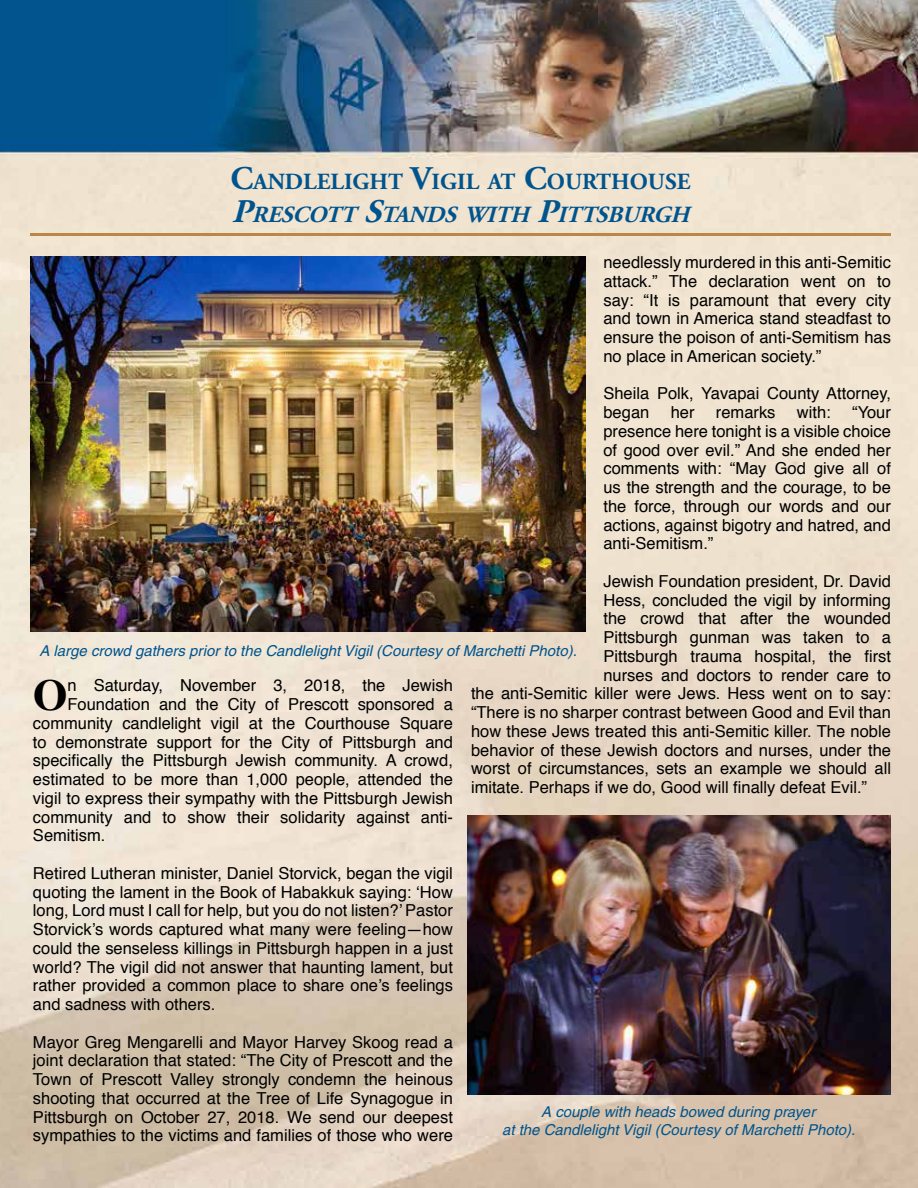
<style>
.page{position:relative;width:918px;height:1188px;background:#fff}
.page>*{position:absolute;margin:0;border:0;box-sizing:border-box;transform-origin:0 0}
.t1{font:700 44.25px "Times";color:#000}
.t2{font:700 23.1px/33px "Adobe Garamond";color:#00548d}
.t3{font:16.5px/18.8px "Helvetica";color:#000;text-align:justify}
.t4{font:italic 15px/18px "Helvetica";color:#00548d;text-align:center}
.s1{font-size:33px}
.s2{font-style:italic;font-size:33px}
.s3{font-style:italic}
</style>
<div class="page">
<img style="left:0;top:0;width:918px;height:1188px">
<hr style="left:30px;top:233px;width:861px;height:3px;background:#ba8748">
<img style="left:30px;top:256px;width:555px;height:375px">
<img style="left:467px;top:815px;width:424px;height:279px">
<h2 class="t2" style="left:231px;top:166px;width:467px"><span class="s1">C</span>ANDLELIGHT <span class="s1">V</span>IGIL AT <span class="s1">C</span>OURTHOUSE<br><span class="s2">P</span><span class="s3">RESCOTT</span> <span class="s2">S</span><span class="s3">TANDS WITH</span> <span class="s2">P</span><span class="s3">ITTSBURGH</span></h2>
<p class="t3" style="left:603px;top:254px;width:289px">needlessly murdered in this anti-Semitic attack.” The declaration went on to say: “It is paramount that every city and town in America stand steadfast to ensure the poison of anti-Semitism has no place in American society.”</p>
<p class="t3" style="left:603px;top:385px;width:289px">Sheila Polk, Yavapai County Attorney, began</p>
<p class="t3" style="left:603px;top:404px;width:289px;text-indent:249px">“Your presence here tonight is a visible choice of good over evil.” And she ended her comments with: “May God give all of us the strength and the courage, to be the force, through our words and our actions, against bigotry and hatred, and anti-Semitism.”</p>
<p class="t3" style="left:603px;top:572px;width:289px">Jewish Foundation president, Dr. David</p>
<p class="t3" style="left:603px;top:591px;width:289px">Hess, concluded the vigil by informing</p>
<p class="t3" style="left:603px;top:610px;width:289px">the crowd that after the wounded</p>
<p class="t3" style="left:603px;top:628px;width:289px">Pittsburgh gunman was taken to a</p>
<p class="t3" style="left:603px;top:647px;width:289px">Pittsburgh trauma hospital, the first</p>
<p class="t3" style="left:603px;top:666px;width:289px">nurses and doctors to render care to</p>
<p class="t3" style="left:471px;top:685px;width:422px">the anti-Semitic killer were Jews. Hess went on to say:</p>
<p class="t3" style="left:471px;top:703px;width:421px">“There is no sharper contrast between Good and Evil than</p>
<p class="t3" style="left:471px;top:722px;width:422px">how these Jews treated this anti-Semitic killer. The noble</p>
<p class="t3" style="left:471px;top:741px;width:422px">behavior of these Jewish doctors and nurses, under the</p>
<p class="t3" style="left:471px;top:760px;width:422px">worst of circumstances, sets an example we should all</p>
<p class="t3" style="left:471px;top:778px;width:398px">imitate. Perhaps if we do, Good will finally defeat Evil.”</p>
<p class="t3" style="left:671px;top:404px;width:25px">her</p>
<p class="t3" style="left:716px;top:404px;width:61px">remarks</p>
<p class="t3" style="left:797px;top:404px;width:35px">with:</p>
<p class="t4" style="left:39px;top:642px;width:539px">A large crowd gathers prior to the Candlelight Vigil (Courtesy of Marchetti Photo).</p>
<h1 class="t1" style="left:33px;top:653px;width:36px">O</h1>
<p class="t3" style="left:67px;top:677px;width:387px">n Saturday, November 3, 2018, the Jewish</p>
<p class="t3" style="left:67px;top:696px;width:387px">Foundation and the City of Prescott sponsored a</p>
<p class="t3" style="left:33px;top:714px;width:421px">community candlelight vigil at the Courthouse Square</p>
<p class="t3" style="left:33px;top:733px;width:422px">to demonstrate support for the City of Pittsburgh and</p>
<p class="t3" style="left:33px;top:752px;width:421px">specifically the Pittsburgh Jewish community. A crowd,</p>
<p class="t3" style="left:33px;top:771px;width:422px">estimated to be more than 1,000 people, attended the</p>
<p class="t3" style="left:33px;top:789px;width:421px">vigil to express their sympathy with the Pittsburgh Jewish</p>
<p class="t3" style="left:33px;top:808px;width:421px">community and to show their solidarity against anti-</p>
<p class="t3" style="left:33px;top:827px;width:74px">Semitism.</p>
<p class="t3" style="left:33px;top:864px;width:421px">Retired Lutheran minister, Daniel Storvick, began the vigil quoting the lament in the Book of Habakkuk saying: ‘How long, Lord must I call for help, but you do not listen?’ Pastor Storvick’s words captured what many were feeling—how could the senseless killings in Pittsburgh happen in a just world? The vigil did not answer that haunting lament, but rather provided a common place to share one’s feelings and sadness with others.</p>
<p class="t3" style="left:33px;top:1033px;width:422px">Mayor Greg Mengarelli and Mayor Harvey Skoog read a joint declaration that stated: “The City of Prescott and the Town of Prescott Valley strongly condemn the heinous shooting that occurred at the Tree of Life Synagogue in Pittsburgh on October 27, 2018. We send our deepest sympathies to the victims and families of those who were</p>
<p class="t4" style="left:502px;top:1103px;width:355px">A couple with heads bowed during prayer<br>at the Candlelight Vigil (Courtesy of Marchetti Photo).</p>
</div>
